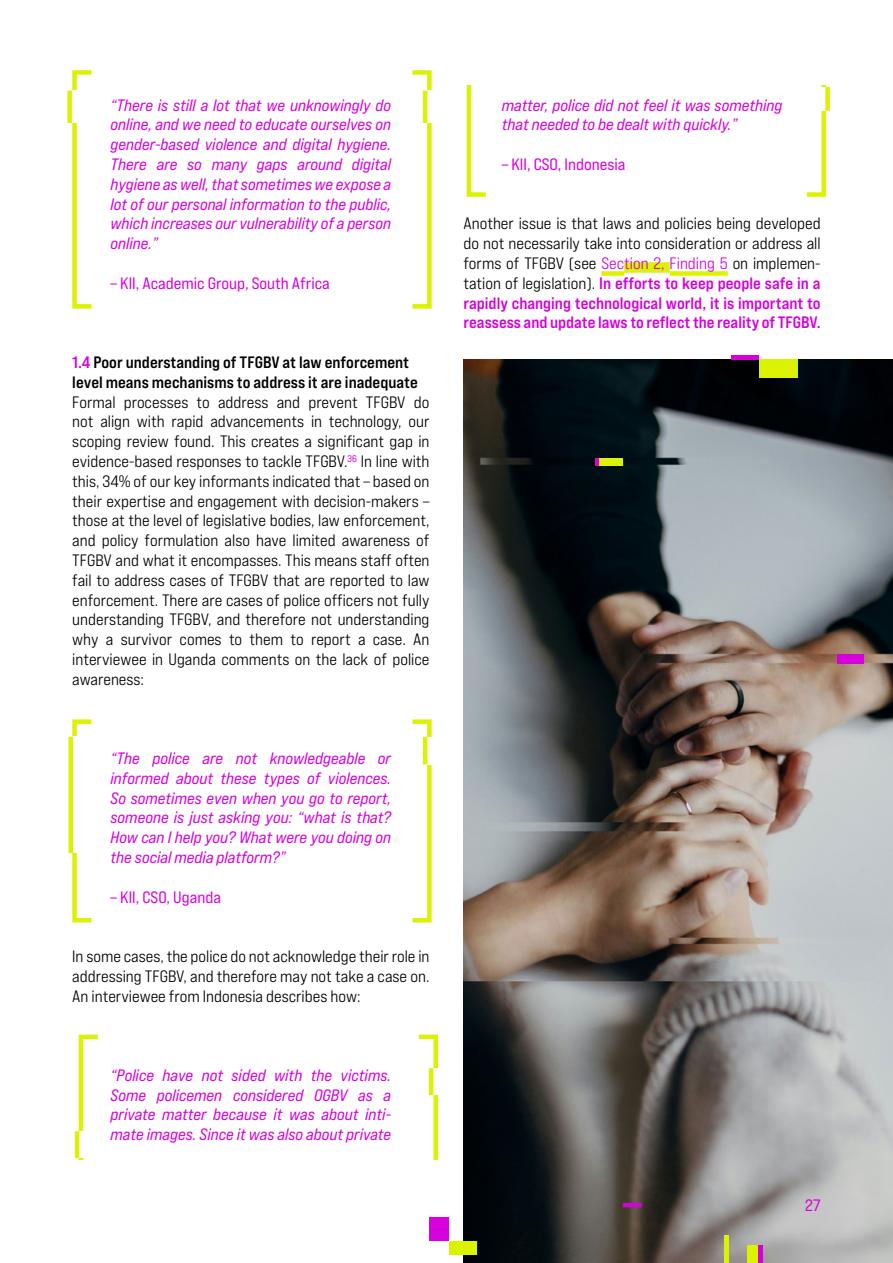
<style>
.page{position:relative;width:893px;height:1263px;background:#fff}
.page>*{position:absolute;margin:0;border:0;box-sizing:border-box;transform-origin:0 0}
.t1{font:16.5px/19.8px "Bebas Neue Pro Exp Md";color:#000;text-align:justify}
.t2{font:16.5px/19.8px "Bebas Neue Pro Exp It";color:#d500db;text-align:justify}
.t3{font:16.5px/19.8px "Bebas Neue Pro Exp Bd";color:#d500db;text-align:justify}
.t4{font:16.5px/19.8px "Bebas Neue Pro Exp Bd";color:#000}
.t5{font:16.5px "Bebas Neue Pro Exp Rg";color:#d500db}
.s1{color:#d500db}
.s2{font-family:"Bebas Neue Pro Exp Md";color:#000}
</style>
<div class="page">
<svg style="left:76px;top:1034px;width:22px;height:127px"></svg>
<svg style="left:418px;top:1034px;width:20px;height:127px"></svg>
<div style="left:72px;top:1131px;width:22px;height:27px;background:#fff"></div>
<hr style="left:75px;top:1131px;width:4px;height:27px;background:#dbf200">
<div style="left:426px;top:1068px;width:22px;height:27px;background:#fff"></div>
<hr style="left:429px;top:1068px;width:4px;height:27px;background:#dbf200">
<svg style="left:806px;top:85px;width:22px;height:112px"></svg>
<svg style="left:466px;top:85px;width:20px;height:112px"></svg>
<div style="left:811px;top:87px;width:21px;height:24px;background:#fff"></div>
<div style="left:825px;top:87px;width:5px;height:24px;background:#dbf200"></div>
<div style="left:72px;top:70px;width:22px;height:239px;border:4px solid #dbf200"></div>
<div style="left:410px;top:70px;width:22px;height:239px;border:4px solid #dbf200"></div>
<div style="left:420px;top:91px;width:22px;height:32px;background:#fff"></div>
<hr style="left:423px;top:91px;width:4px;height:32px;background:#dbf200">
<div style="left:65px;top:91px;width:21px;height:32px;background:#fff"></div>
<div style="left:67px;top:91px;width:5px;height:32px;background:#dbf200"></div>
<div style="left:72px;top:719px;width:22px;height:203px;border:4px solid #dbf200"></div>
<div style="left:410px;top:719px;width:22px;height:203px;border:4px solid #dbf200"></div>
<div style="left:420px;top:737px;width:22px;height:27px;background:#fff"></div>
<hr style="left:423px;top:737px;width:4px;height:27px;background:#dbf200">
<div style="left:62px;top:737px;width:21px;height:116px;background:#fff"></div>
<div style="left:68px;top:737px;width:5px;height:116px;background:#dbf200"></div>
<img style="left:463px;top:359px;width:430px;height:904px">
<hr style="left:731px;top:355px;width:28px;height:4px;background:#d500db">
<div style="left:759px;top:359px;width:38px;height:19px;background:#dbf200"></div>
<div style="left:838px;top:654px;width:26px;height:9px;background:#d500db"></div>
<div style="left:599px;top:458px;width:24px;height:7px;background:#dbf200"></div>
<svg style="left:592px;top:458px;width:7px;height:7px"></svg>
<div style="left:429px;top:1217px;width:20px;height:24px;background:#d500db"></div>
<div style="left:724px;top:1235px;width:5px;height:28px;background:#dbf200"></div>
<div style="left:449px;top:1241px;width:28px;height:13px;background:#dbf200"></div>
<div style="left:747px;top:1245px;width:11px;height:18px;background:#dbf200"></div>
<hr style="left:758px;top:1245px;width:4px;height:18px;background:#d500db">
<hr style="left:623px;top:1203px;width:18px;height:4px;background:#d500db">
<div style="left:601px;top:271px;width:23px;height:5px;background:#dbf200"></div>
<div style="left:624px;top:262px;width:46px;height:11px;background:#dbf200"></div>
<div style="left:670px;top:271px;width:58px;height:5px;background:#dbf200"></div>
<p class="t2" style="left:111px;top:95px;width:282px">“There is still a lot that we unknowingly do online, and we need to educate ourselves on gender-based violence and digital hygiene.<br>There are so many gaps around digital hygiene as well, that sometimes we expose a lot of our personal information to the public, which increases our vulnerability of a person online.”</p>
<p class="t5" style="left:111px;top:273px;width:221px">– KII, Academic Group, South Africa</p>
<p class="t4" style="left:72px;top:352px;width:347px"><span class="s1">1.4</span> Poor understanding of TFGBV at law enforcement level means mechanisms to address it are inadequate</p>
<p class="t1" style="left:72px;top:392px;width:359px">Formal processes to address and prevent TFGBV do not align with rapid advancements in technology, our scoping review found. This creates a significant gap in evidence-based responses to tackle TFGBV.<sup>36</sup> In line with this, 34% of our key informants indicated that – based on their expertise and engagement with decision-makers – those at the level of legislative bodies, law enforcement, and policy formulation also have limited awareness of TFGBV and what it encompasses. This means staff often fail to address cases of TFGBV that are reported to law enforcement. There are cases of police officers not fully understanding TFGBV, and therefore not understanding why a survivor comes to them to report a case. An interviewee in Uganda comments on the lack of police awareness:</p>
<p class="t2" style="left:111px;top:748px;width:282px">“The police are not knowledgeable or informed about these types of violences.<br>So sometimes even when you go to report, someone is just asking you: “what is that?<br>How can I help you? What were you doing on the social media platform?”</p>
<p class="t5" style="left:111px;top:887px;width:112px">– KII, CSO, Uganda</p>
<p class="t1" style="left:72px;top:946px;width:359px">In some cases, the police do not acknowledge their role in addressing TFGBV, and therefore may not take a case on.<br>An interviewee from Indonesia describes how:</p>
<p class="t2" style="left:111px;top:1065px;width:282px">“Police have not sided with the victims.<br>Some policemen considered OGBV as a private matter because it was about inti&shy;mate images. Since it was also about private</p>
<p class="t2" style="left:502px;top:95px;width:282px">matter, police did not feel it was something that needed to be dealt with quickly.”</p>
<p class="t5" style="left:502px;top:154px;width:125px">– KII, CSO, Indonesia</p>
<p class="t1" style="left:463px;top:213px;width:359px">Another issue is that laws and policies being developed do not necessarily take into consideration or address all forms of TFGBV (see <span class="s1">Section 2, Finding 5</span> on implemen-</p>
<p class="t3" style="left:463px;top:273px;width:359px"><span class="s2">tation of legislation).</span> In efforts to keep people safe in a rapidly changing technological world, it is important to reassess and update laws to reflect the reality of TFGBV.</p>
<p class="t5" style="left:805px;top:1195px;width:17px">27</p>
</div>
